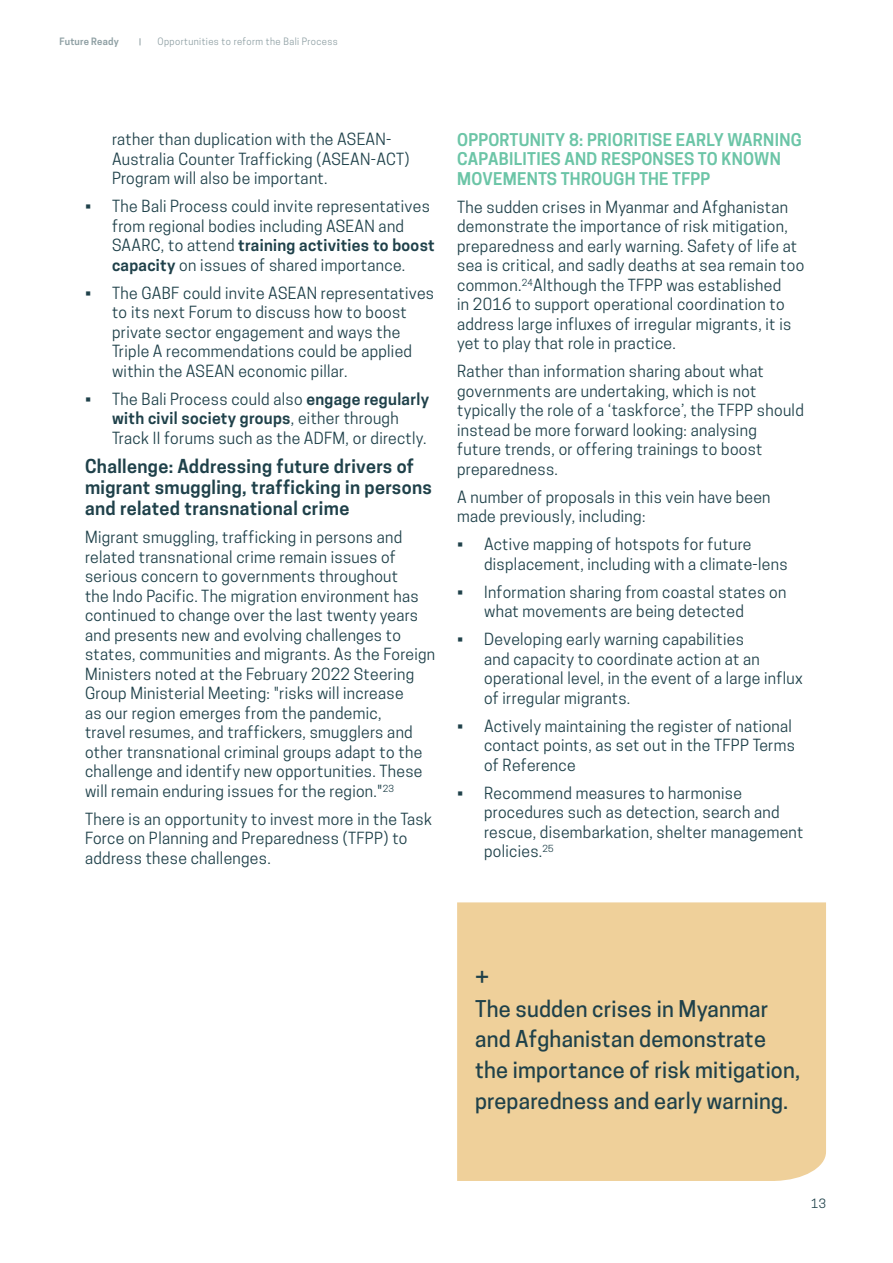
<style>
.page{position:relative;width:893px;height:1263px;background:#fff}
.page>*{position:absolute;margin:0;border:0;box-sizing:border-box;transform-origin:0 0}
.t1{font:500 23.55px "Cooper Hewitt";color:#1f414a}
.t2{font:500 21.75px/30.8px "Cooper Hewitt";letter-spacing:.01em;color:#1f414a}
.t3{font:600 18px/21px "Cooper Hewitt";letter-spacing:.02em;color:#1f414a}
.t4{font:600 16.5px/19.5px "Cooper Hewitt";letter-spacing:.015em;color:#6cc5a7}
.t5{font:15.75px/19.5px "Cooper Hewitt";letter-spacing:.02em;color:#1f414a}
.t6{font:12px "Cooper Hewitt";color:#1f414a}
.t7{font:9.6px "Cooper Hewitt";letter-spacing:.04em;color:#8fa0a4}
.t8{font:600 9.6px "Cooper Hewitt";letter-spacing:.02em;color:#8fa0a4}
.s1{font-weight:600}
</style>
<div class="page">
<div style="left:457px;top:902px;width:369px;height:279px;background:#efd09a"></div>
<p class="t8" style="left:60px;top:36px;width:61px">Future Ready</p>
<p class="t7" style="left:158px;top:36px;width:182px">Opportunities to reform the Bali Process</p>
<p class="t5" style="left:112px;top:130px;width:299px">rather than duplication with the ASEAN-<br>Australia Counter Trafficking (ASEAN-ACT)<br>Program will also be important.</p>
<p class="t5" style="left:112px;top:197px;width:324px;text-indent:-27px">• The Bali Process could invite representatives from regional bodies including ASEAN and SAARC, to attend <span class="s1">training activities to boost capacity</span> on issues of shared importance.</p>
<p class="t5" style="left:112px;top:283px;width:324px;text-indent:-27px">• The GABF could invite ASEAN representatives to its next Forum to discuss how to boost private sector engagement and ways the Triple A recommendations could be applied within the ASEAN economic pillar.</p>
<p class="t5" style="left:112px;top:389px;width:319px;text-indent:-27px">• The Bali Process could also <span class="s1">engage regularly with civil society groups</span>, either through<br>Track II forums such as the ADFM, or directly.</p>
<p class="t3" style="left:85px;top:456px;width:348px">Challenge: Addressing future drivers of migrant smuggling, trafficking in persons and related transnational crime</p>
<p class="t5" style="left:85px;top:528px;width:352px">Migrant smuggling, trafficking in persons and related transnational crime remain issues of serious concern to governments throughout<br>the Indo Pacific. The migration environment has continued to change over the last twenty years and presents new and evolving challenges to states, communities and migrants. As the Foreign Ministers noted at the February 2022 Steering Group Ministerial Meeting: "risks will increase<br>as our region emerges from the pandemic,<br>travel resumes, and traffickers, smugglers and other transnational criminal groups adapt to the challenge and identify new opportunities. These will remain enduring issues for the region."<sup>23</sup></p>
<p class="t5" style="left:85px;top:809px;width:348px">There is an opportunity to invest more in the Task<br>Force on Planning and Preparedness (TFPP) to address these challenges.</p>
<p class="t4" style="left:457px;top:130px;width:346px">OPPORTUNITY 8: PRIORITISE EARLY WARNING<br>CAPABILITIES AND RESPONSES TO KNOWN<br>MOVEMENTS THROUGH THE TFPP</p>
<p class="t5" style="left:457px;top:197px;width:349px">The sudden crises in Myanmar and Afghanistan demonstrate the importance of risk mitigation, preparedness and early warning. Safety of life at sea is critical, and sadly deaths at sea remain too common.<sup>24</sup>Although the TFPP was established<br>in 2016 to support operational coordination to address large influxes of irregular migrants, it is yet to play that role in practice.</p>
<p class="t5" style="left:457px;top:362px;width:348px">Rather than information sharing about what governments are undertaking, which is not typically the role of a ‘taskforce’, the TFPP should instead be more forward looking: analysing future trends, or offering trainings to boost preparedness.</p>
<p class="t5" style="left:457px;top:487px;width:315px">A number of proposals in this vein have been made previously, including:</p>
<p class="t5" style="left:484px;top:535px;width:305px;text-indent:-27px">• Active mapping of hotspots for future displacement, including with a climate-lens</p>
<p class="t5" style="left:484px;top:582px;width:304px;text-indent:-27px">• Information sharing from coastal states on what movements are being detected</p>
<p class="t5" style="left:484px;top:630px;width:320px;text-indent:-27px">• Developing early warning capabilities<br>and capacity to coordinate action at an operational level, in the event of a large influx of irregular migrants.</p>
<p class="t5" style="left:484px;top:716px;width:312px;text-indent:-27px">• Actively maintaining the register of national contact points, as set out in the TFPP Terms of Reference</p>
<p class="t5" style="left:484px;top:783px;width:321px;text-indent:-27px">• Recommend measures to harmonise procedures such as detection, search and rescue, disembarkation, shelter management policies.<sup>25</sup></p>
<h1 class="t1" style="left:475px;top:963px;width:16px">+</h1>
<h2 class="t2" style="left:475px;top:993px;width:327px">The sudden crises in Myanmar and Afghanistan demonstrate the importance of risk mitigation, preparedness and early warning.</h2>
<p class="t6" style="left:811px;top:1197px;width:16px">13</p>
</div>
